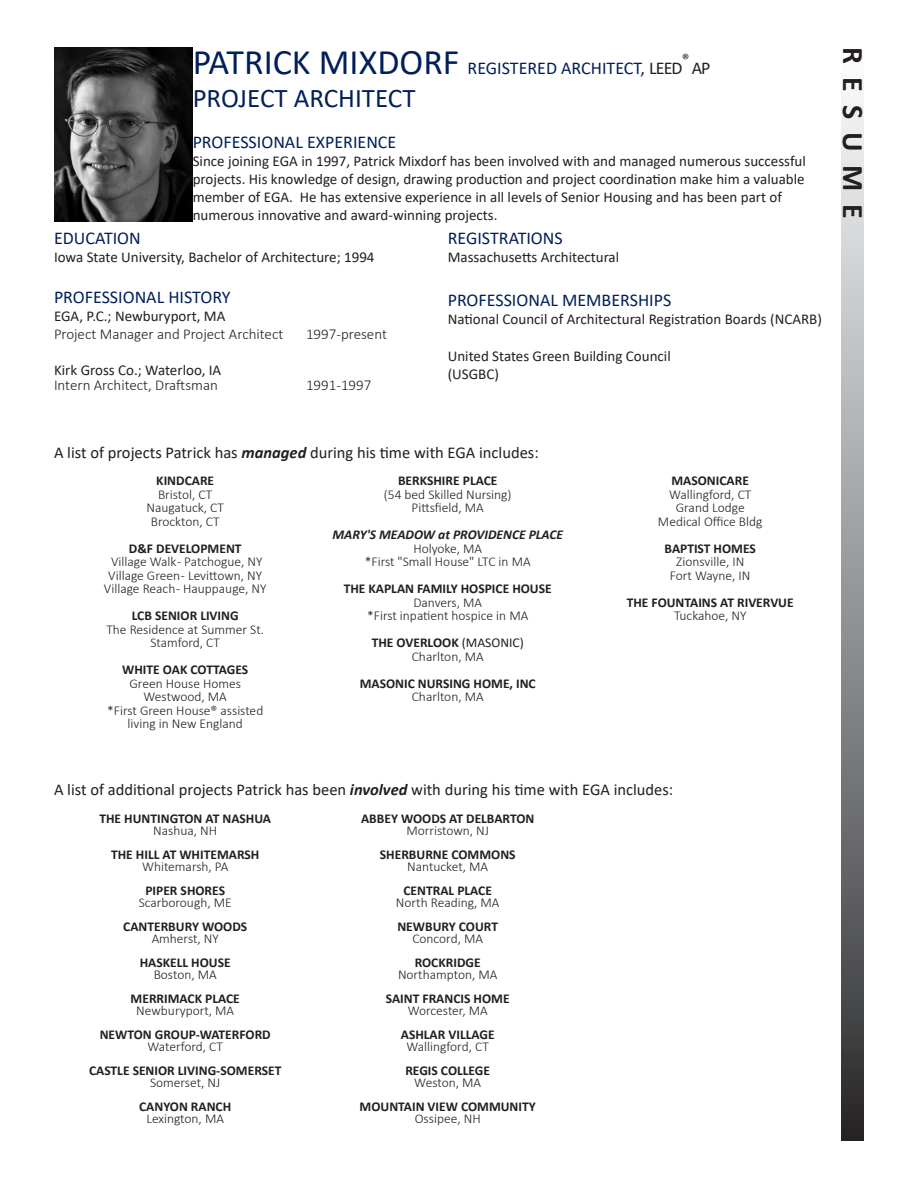
<style>
.page{position:relative;width:918px;height:1188px;background:#fff}
.page>*{position:absolute;margin:0;border:0;box-sizing:border-box;transform-origin:0 0}
.t1{font:700 30px "Calibri";letter-spacing:.44em;color:#231f20}
.t2{font:27px "Calibri";color:#001f5a}
.t3{font:18px "Calibri";color:#001f5a}
.t4{font:18px "Calibri";color:#231f20}
.t5{font:16.5px "Calibri";color:#231f20}
.t6{font:15px/18px "Calibri";color:#231f20}
.t7{font:300 15px "Calibri";color:#231f20}
.t8{font:300 13.5px/13.5px "Calibri";color:#231f20;text-align:center}
.t9{font:700 13.5px/13.5px "Calibri";color:#231f20;text-align:center}
.t10{font:italic 700 13.5px "Calibri";color:#231f20}
.s1{font-size:36px}
.s2{color:#231f20}
.s3{font-weight:700;font-style:italic}
.s4{font-weight:400}
.s5{font-weight:300}
</style>
<div class="page">
<div style="left:842px;top:47px;width:22px;height:1094px;background:linear-gradient(to bottom,#fcfeff,#2d2d2f)"></div>
<img style="left:54px;top:47px;width:139px;height:175px">
<h3 class="t3" style="left:193px;top:56px;width:491px"><span class="s1">PATRICK MIXDORF</span> REGISTERED ARCHITECT, <span class="s2">LEED</span></h3>
<p class="t6" style="left:682px;top:49px;width:9px">®</p>
<h3 class="t4" style="left:692px;top:56px;width:20px">AP</h3>
<h2 class="t2" style="left:193px;top:79px;width:224px">PROJECT ARCHITECT</h2>
<h3 class="t3" style="left:193px;top:130px;width:205px">PROFESSIONAL EXPERIENCE</h3>
<p class="t6" style="left:193px;top:152px;width:615px">Since joining EGA in 1997, Patrick Mixdorf has been involved with and managed numerous successful projects. His knowledge of design, drawing production and project coordination make him a valuable member of EGA. He has extensive experience in all levels of Senior Housing and has been part of numerous innovative and award-winning projects.</p>
<h3 class="t3" style="left:54px;top:226px;width:88px">EDUCATION</h3>
<p class="t6" style="left:54px;top:248px;width:322px">Iowa State University, Bachelor of Architecture; 1994</p>
<h3 class="t3" style="left:54px;top:285px;width:178px">PROFESSIONAL HISTORY</h3>
<p class="t6" style="left:54px;top:307px;width:173px">EGA, P.C.; Newburyport, MA</p>
<p class="t7" style="left:54px;top:325px;width:231px">Project Manager and Project Architect</p>
<p class="t7" style="left:306px;top:325px;width:82px">1997-present</p>
<p class="t6" style="left:54px;top:361px;width:169px">Kirk Gross Co.; Waterloo, IA</p>
<p class="t7" style="left:54px;top:376px;width:165px">Intern Architect, Draftsman</p>
<p class="t7" style="left:306px;top:376px;width:67px">1991-1997</p>
<h3 class="t3" style="left:448px;top:226px;width:117px">REGISTRATIONS</h3>
<p class="t6" style="left:448px;top:248px;width:173px">Massachusetts Architectural</p>
<h3 class="t3" style="left:448px;top:287px;width:225px">PROFESSIONAL MEMBERSHIPS</h3>
<p class="t6" style="left:448px;top:309px;width:376px">National Council of Architectural Registration Boards (NCARB)</p>
<p class="t6" style="left:448px;top:347px;width:225px">United States Green Building Council (USGBC)</p>
<p class="t5" style="left:54px;top:441px;width:486px">A list of projects Patrick has <span class="s3">managed</span> during his time with EGA includes:</p>
<p class="t9" style="left:156px;top:474px;width:59px">KINDCARE</p>
<p class="t8" style="left:146px;top:487px;width:79px">Bristol, CT<br>Naugatuck, CT<br>Brockton, CT</p>
<p class="t9" style="left:129px;top:541px;width:114px">D&amp;F DEVELOPMENT</p>
<p class="t8" style="left:104px;top:555px;width:164px">Village Walk - Patchogue, NY<br>Village Green - Levittown, NY<br>Village Reach - Hauppauge, NY</p>
<p class="t9" style="left:132px;top:609px;width:108px">LCB SENIOR LIVING</p>
<p class="t8" style="left:106px;top:622px;width:159px">The Residence at Summer St.<br>Stamford, CT</p>
<p class="t9" style="left:122px;top:663px;width:128px">WHITE OAK COTTAGES</p>
<p class="t8" style="left:107px;top:676px;width:158px">Green House Homes<br>Westwood, MA<br>*First Green House® assisted living in New England</p>
<p class="t9" style="left:398px;top:474px;width:101px">BERKSHIRE PLACE</p>
<p class="t8" style="left:384px;top:487px;width:129px">(54 bed Skilled Nursing)<br>Pittsfield, MA</p>
<p class="t10" style="left:332px;top:525px;width:232px">MARY'S MEADOW at PROVIDENCE PLACE</p>
<p class="t8" style="left:365px;top:541px;width:167px">Holyoke, MA<br>*First "Small House" LTC in MA</p>
<p class="t9" style="left:344px;top:582px;width:210px">THE KAPLAN FAMILY HOSPICE HOUSE</p>
<p class="t8" style="left:367px;top:595px;width:163px">Danvers, MA<br>*First inpatient hospice in MA</p>
<p class="t9" style="left:372px;top:636px;width:154px">THE OVERLOOK <span class="s4">(MASONIC)<br></span><span class="s5">Charlton, MA</span></p>
<p class="t9" style="left:360px;top:676px;width:178px">MASONIC NURSING HOME, INC</p>
<p class="t8" style="left:412px;top:690px;width:73px">Charlton, MA</p>
<p class="t9" style="left:672px;top:474px;width:79px">MASONICARE</p>
<p class="t8" style="left:658px;top:487px;width:106px">Wallingford, CT<br>Grand Lodge<br>Medical Office Bldg</p>
<p class="t9" style="left:665px;top:541px;width:93px">BAPTIST HOMES</p>
<p class="t8" style="left:670px;top:555px;width:82px">Zionsville, IN<br>Fort Wayne, IN</p>
<p class="t9" style="left:627px;top:595px;width:168px">THE FOUNTAINS AT RIVERVUE</p>
<p class="t8" style="left:674px;top:609px;width:74px">Tuckahoe, NY</p>
<p class="t5" style="left:54px;top:778px;width:621px">A list of additional projects Patrick has been <span class="s3">involved</span> with during his time with EGA includes:</p>
<p class="t9" style="left:99px;top:811px;width:173px">THE HUNTINGTON AT NASHUA</p>
<p class="t8" style="left:153px;top:823px;width:65px">Nashua, NH</p>
<p class="t9" style="left:111px;top:847px;width:150px">THE HILL AT WHITEMARSH</p>
<p class="t8" style="left:142px;top:859px;width:88px">Whitemarsh, PA</p>
<p class="t9" style="left:145px;top:883px;width:81px">PIPER SHORES</p>
<p class="t8" style="left:139px;top:895px;width:94px">Scarborough, ME</p>
<p class="t9" style="left:123px;top:919px;width:126px">CANTERBURY WOODS</p>
<p class="t8" style="left:152px;top:931px;width:69px">Amherst, NY</p>
<p class="t9" style="left:140px;top:955px;width:92px">HASKELL HOUSE</p>
<p class="t8" style="left:154px;top:967px;width:65px">Boston, MA</p>
<p class="t9" style="left:131px;top:991px;width:111px">MERRIMACK PLACE</p>
<p class="t8" style="left:136px;top:1003px;width:99px">Newburyport, MA</p>
<p class="t9" style="left:100px;top:1027px;width:173px">NEWTON GROUP-WATERFORD</p>
<p class="t8" style="left:147px;top:1039px;width:77px">Waterford, CT</p>
<p class="t9" style="left:89px;top:1063px;width:194px">CASTLE SENIOR LIVING-SOMERSET</p>
<p class="t8" style="left:150px;top:1075px;width:72px">Somerset, NJ</p>
<p class="t9" style="left:139px;top:1099px;width:94px">CANYON RANCH</p>
<p class="t8" style="left:146px;top:1111px;width:79px">Lexington, MA</p>
<p class="t9" style="left:361px;top:811px;width:175px">ABBEY WOODS AT DELBARTON</p>
<p class="t8" style="left:406px;top:823px;width:84px">Morristown, NJ</p>
<p class="t9" style="left:380px;top:847px;width:137px">SHERBURNE COMMONS</p>
<p class="t8" style="left:407px;top:859px;width:82px">Nantucket, MA</p>
<p class="t9" style="left:404px;top:883px;width:90px">CENTRAL PLACE</p>
<p class="t8" style="left:396px;top:895px;width:105px">North Reading, MA</p>
<p class="t9" style="left:397px;top:919px;width:102px">NEWBURY COURT</p>
<p class="t8" style="left:412px;top:931px;width:72px">Concord, MA</p>
<p class="t9" style="left:415px;top:955px;width:68px">ROCKRIDGE</p>
<p class="t8" style="left:398px;top:967px;width:101px">Northampton, MA</p>
<p class="t9" style="left:386px;top:991px;width:125px">SAINT FRANCIS HOME</p>
<p class="t8" style="left:408px;top:1003px;width:82px">Worcester, MA</p>
<p class="t9" style="left:401px;top:1027px;width:95px">ASHLAR VILLAGE</p>
<p class="t8" style="left:407px;top:1039px;width:84px">Wallingford, CT</p>
<p class="t9" style="left:405px;top:1063px;width:86px">REGIS COLLEGE</p>
<p class="t8" style="left:414px;top:1075px;width:68px">Weston, MA</p>
<p class="t9" style="left:360px;top:1099px;width:178px">MOUNTAIN VIEW COMMUNITY</p>
<p class="t8" style="left:415px;top:1111px;width:67px">Ossipee, NH</p>
<h1 class="t1" style="left:874px;top:47px;width:173px;rotate:90deg">RESUME</h1>
</div>
